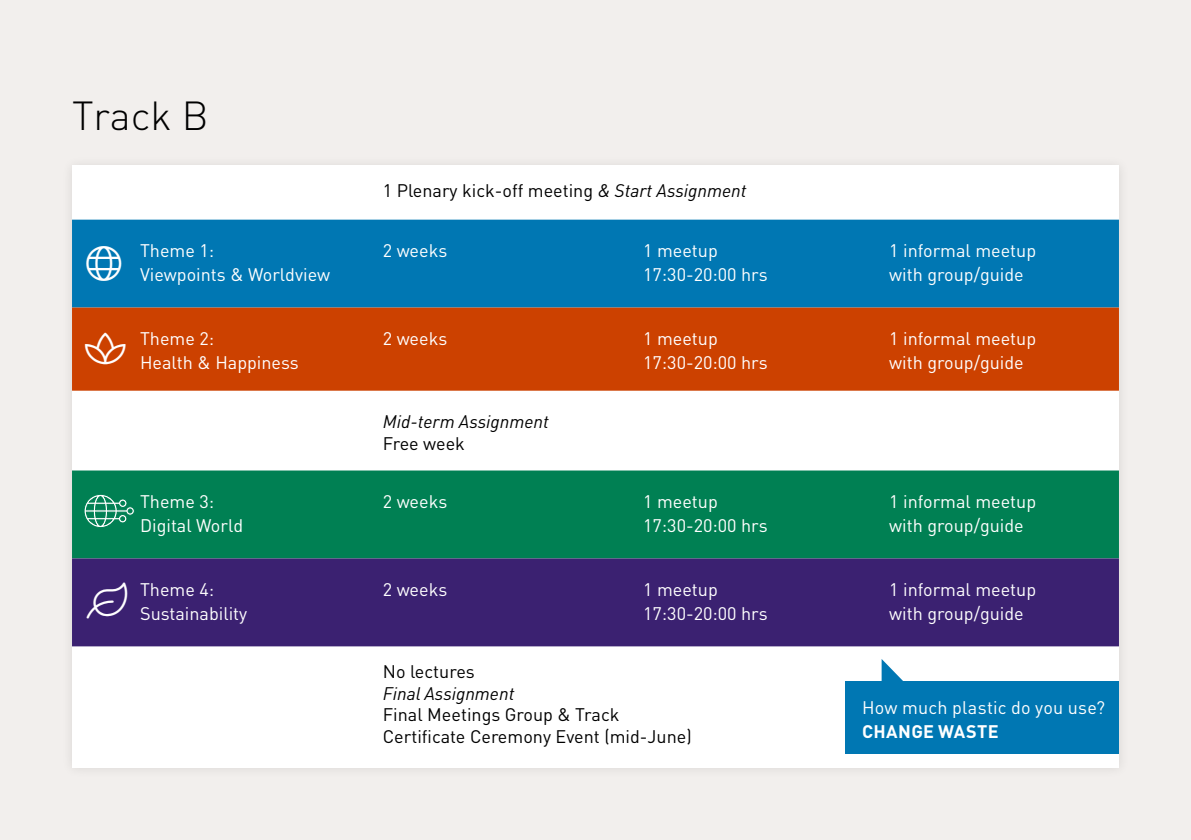
<style>
.page{position:relative;width:1191px;height:840px;background:#fff}
.page>*{position:absolute;margin:0;border:0;box-sizing:border-box;transform-origin:0 0}
.t1{font:300 40px "DIN Pro";color:#000}
.t2{font:300 36px "Font Awesome 5 Pro";color:#fff}
.t3{font:18px/24px "DIN";color:#fff}
.t4{font:18px/21.6px "DIN";color:#000}
.t5{font:italic 18px "DIN Pro";color:#000}
.t6{font:18px "DIN Pro";letter-spacing:.01em;color:#fff}
.t7{font:700 18px "DIN Pro";letter-spacing:.015em;color:#fff}
.s1{font-family:"DIN Pro";font-style:italic}
</style>
<div class="page">
<div style="left:0;top:0;width:1191px;height:839px;background:#f2efed"></div>
<div style="left:61px;top:155px;width:1069px;height:623px;background:#000;opacity:.1"></div>
<div style="left:72px;top:165px;width:1047px;height:600px;background:#fff"></div>
<div style="left:72px;top:219px;width:1047px;height:88px;background:#0077b3"></div>
<div style="left:72px;top:307px;width:1047px;height:83px;background:#cc4100"></div>
<div style="left:72px;top:470px;width:1047px;height:88px;background:#008053"></div>
<div style="left:72px;top:558px;width:1047px;height:88px;background:#3b2171"></div>
<svg style="left:84px;top:494px;width:50px;height:33px;background:#3c9d7b"></svg>
<div style="left:845px;top:680px;width:274px;height:73px;background:#0077b3"></div>
<svg style="left:881px;top:658px;width:35px;height:23px"></svg>
<svg style="left:87px;top:582px;width:40px;height:36px"></svg>
<svg style="left:85px;top:332px;width:41px;height:32px"></svg>
<svg style="left:86px;top:245px;width:35px;height:35px"></svg>
<h1 class="t1" style="left:72px;top:85px;width:138px">Track B</h1>
<p class="t4" style="left:383px;top:179px;width:365px">1 Plenary kick-off meeting <span class="s1">&amp; Start Assignment</span></p>
<p class="t3" style="left:140px;top:238px;width:192px">Theme 1:<br>Viewpoints &amp; Worldview</p>
<p class="t3" style="left:383px;top:238px;width:66px">2 weeks</p>
<p class="t3" style="left:643px;top:238px;width:126px">1 meetup<br>17:30-20:00 hrs</p>
<p class="t3" style="left:889px;top:238px;width:148px">1 informal meetup with group/guide</p>
<p class="t3" style="left:140px;top:326px;width:160px">Theme 2:<br>Health &amp; Happiness</p>
<p class="t3" style="left:383px;top:326px;width:66px">2 weeks</p>
<p class="t3" style="left:643px;top:326px;width:126px">1 meetup<br>17:30-20:00 hrs</p>
<p class="t3" style="left:889px;top:326px;width:148px">1 informal meetup with group/guide</p>
<p class="t5" style="left:383px;top:407px;width:168px">Mid-term Assignment</p>
<p class="t4" style="left:383px;top:432px;width:84px">Free week</p>
<p class="t3" style="left:140px;top:488px;width:105px">Theme 3:<br>Digital World</p>
<p class="t3" style="left:383px;top:488px;width:66px">2 weeks</p>
<p class="t3" style="left:643px;top:488px;width:126px">1 meetup<br>17:30-20:00 hrs</p>
<p class="t3" style="left:889px;top:488px;width:148px">1 informal meetup with group/guide</p>
<h2 class="t2" style="left:87px;top:582px;width:42px">●</h2>
<p class="t3" style="left:140px;top:576px;width:109px">Theme 4:<br>Sustainability</p>
<p class="t3" style="left:383px;top:576px;width:66px">2 weeks</p>
<p class="t3" style="left:643px;top:576px;width:126px">1 meetup<br>17:30-20:00 hrs</p>
<p class="t3" style="left:889px;top:576px;width:148px">1 informal meetup with group/guide</p>
<p class="t4" style="left:383px;top:660px;width:93px">No lectures</p>
<p class="t5" style="left:383px;top:678px;width:133px">Final Assignment</p>
<p class="t4" style="left:383px;top:703px;width:310px">Final Meetings Group &amp; Track<br>Certificate Ceremony Event (mid-June)</p>
<p class="t6" style="left:862px;top:692px;width:245px">How much plastic do you use?</p>
<p class="t7" style="left:862px;top:716px;width:138px">CHANGE WASTE</p>
</div>
